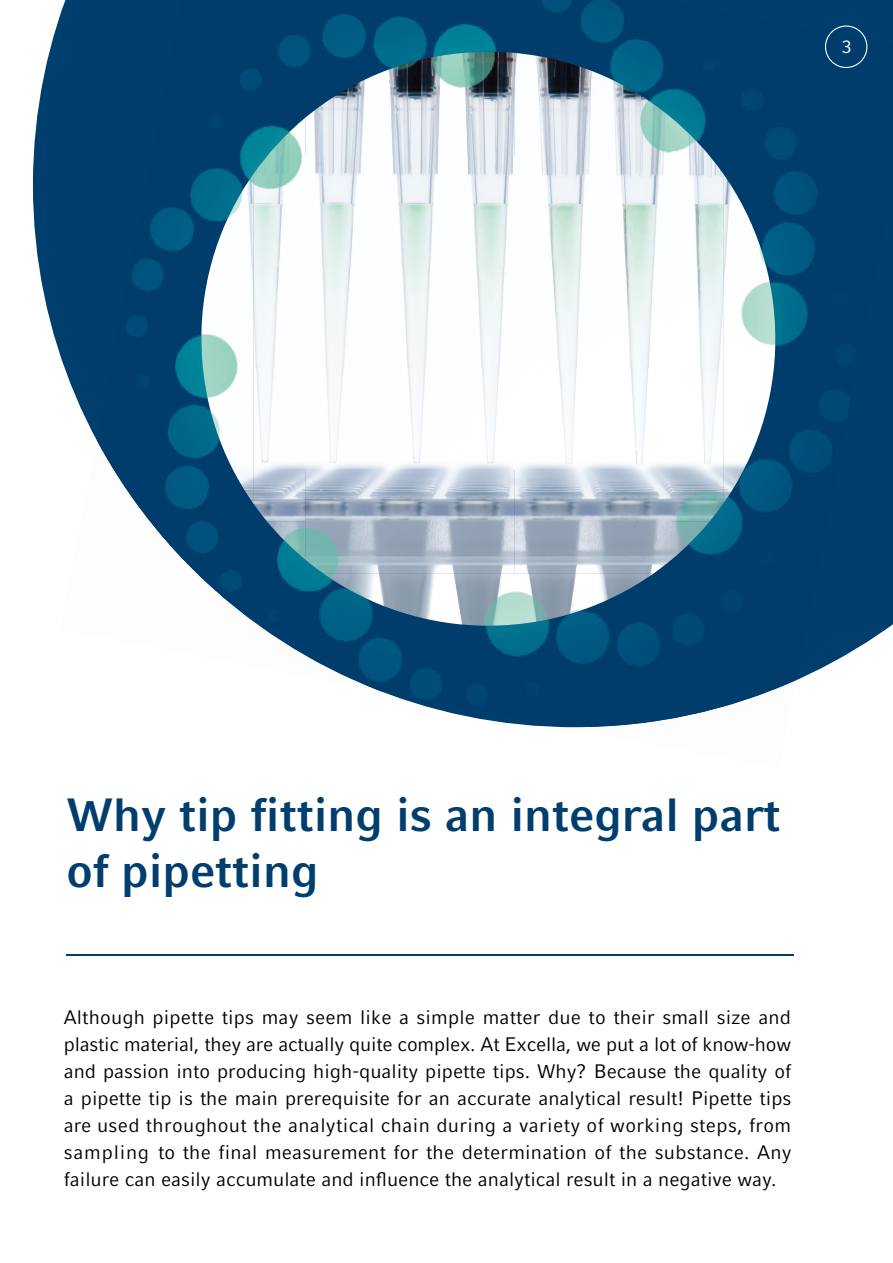
<style>
.page{position:relative;width:893px;height:1263px;background:#fff}
.page>*{position:absolute;margin:0;border:0;box-sizing:border-box;transform-origin:0 0}
.t1{font:700 46.5px/55.8px "Compatil Factfor Eppendorf";color:#003e6e}
.t2{font:19.5px/27px "Compatil Factfor Eppendorf";color:#000;text-align:justify}
.t3{font:18px "Compatil Factfor Eppendorf";color:#fff}
</style>
<div class="page">
<hr style="left:66px;top:954px;width:727px;height:1px;background:#003e6e">
<svg style="left:33px;top:0;width:64px;height:440px;fill:#003e6e"></svg>
<img style="left:97px;top:0;width:796px;height:727px">
<img style="left:305px;top:52px;width:366px;height:522px">
<img style="left:253px;top:117px;width:53px;height:405px">
<img style="left:671px;top:117px;width:52px;height:405px">
<img style="left:201px;top:174px;width:53px;height:330px">
<img style="left:723px;top:174px;width:52px;height:330px">
<img style="left:267px;top:521px;width:39px;height:39px">
<img style="left:671px;top:521px;width:39px;height:39px">
<img style="left:323px;top:573px;width:330px;height:53px">
<svg style="left:825px;top:26px;width:42px;height:42px;background:#144b78"></svg>
<p class="t3" style="left:842px;top:36px;width:12px">3</p>
<h1 class="t1" style="left:66px;top:787px;width:716px">Why tip fitting is an integral part of pipetting</h1>
<p class="t2" style="left:64px;top:1004px;width:729px">Although pipette tips may seem like a simple matter due to their small size and plastic material, they are actually quite complex. At Excella, we put a lot of know-how and passion into producing high-quality pipette tips. Why? Because the quality of a pipette tip is the main prerequisite for an accurate analytical result! Pipette tips are used throughout the analytical chain during a variety of working steps, from sampling to the final measurement for the determination of the substance. Any failure can easily accumulate and influence the analytical result in a negative way.</p>
</div>
